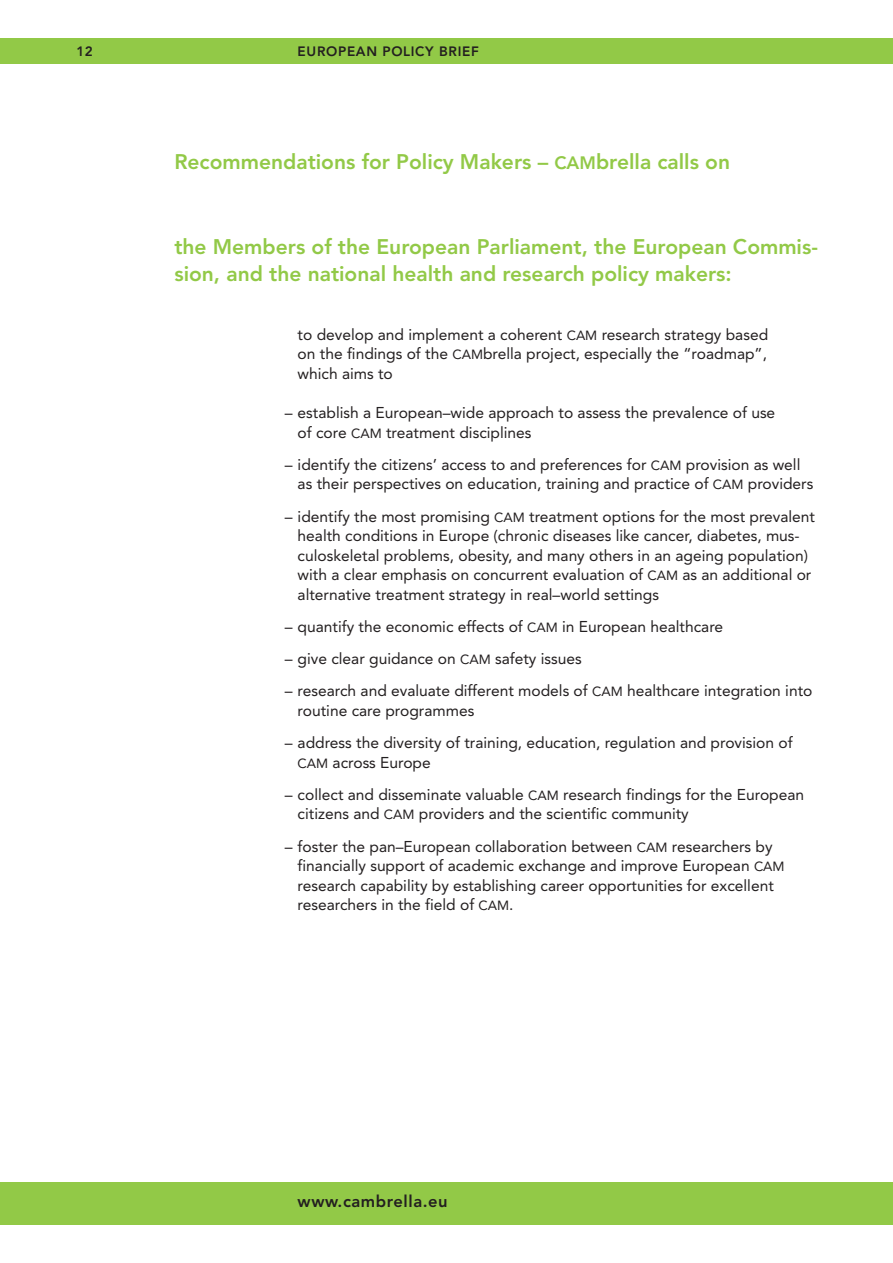
<style>
.page{position:relative;width:893px;height:1263px;background:#fff}
.page>*{position:absolute;margin:0;border:0;box-sizing:border-box;transform-origin:0 0}
.t1{font:800 21px/27px "Avenir";color:#92c947}
.t2{font:800 16.5px "Avenir";letter-spacing:.035em;color:#231f20}
.t3{font:15.6px/19.5px "Avenir";color:#231f20}
.t4{font:800 13.5px "Avenir";letter-spacing:.05em;color:#231f20}
.s1{font-size:17.85px}
.s2{font-size:13.2px}
</style>
<div class="page">
<div style="left:0;top:38px;width:893px;height:26px;background:#92c947"></div>
<div style="left:0;top:1182px;width:893px;height:43px;background:#92c947"></div>
<p class="t4" style="left:77px;top:46px;width:18px">12</p>
<p class="t4" style="left:298px;top:46px;width:183px">EUROPEAN POLICY BRIEF</p>
<h1 class="t1" style="left:174px;top:150px;width:557px">Recommendations for Policy Makers – <span class="s1">CAM</span>brella calls on</h1>
<h1 class="t1" style="left:174px;top:235px;width:645px">the Members of the European Parliament, the European Commis&shy;sion, and the national health and research policy makers:</h1>
<p class="t3" style="left:298px;top:326px;width:472px;text-align:justify">to develop and implement a coherent <span class="s2">CAM</span> research strategy based on the findings of the <span class="s2">CAM</span>brella project, especially the “roadmap”, which aims to</p>
<p class="t3" style="left:298px;top:404px;width:479px;text-indent:-13px">– establish a European–wide approach to assess the prevalence of use of core <span class="s2">CAM</span> treatment disciplines</p>
<p class="t3" style="left:298px;top:456px;width:517px;text-indent:-13px">– identify the citizens’ access to and preferences for <span class="s2">CAM</span> provision as well as their perspectives on education, training and practice of <span class="s2">CAM</span> providers</p>
<p class="t3" style="left:298px;top:508px;width:519px;text-indent:-13px">– identify the most promising <span class="s2">CAM</span> treatment options for the most prevalent health conditions in Europe (chronic diseases like cancer, diabetes, mus&shy;culoskeletal problems, obesity, and many others in an ageing population) with a clear emphasis on concurrent evaluation of <span class="s2">CAM</span> as an additional or alternative treatment strategy in real–world settings</p>
<p class="t3" style="left:285px;top:618px;width:440px">– quantify the economic effects of <span class="s2">CAM</span> in European healthcare</p>
<p class="t3" style="left:285px;top:650px;width:298px">– give clear guidance on <span class="s2">CAM</span> safety issues</p>
<p class="t3" style="left:298px;top:682px;width:516px;text-indent:-13px">– research and evaluate different models of <span class="s2">CAM</span> healthcare integration into routine care programmes</p>
<p class="t3" style="left:298px;top:734px;width:496px;text-indent:-13px">– address the diversity of training, education, regulation and provision of<br><span class="s2">CAM</span> across Europe</p>
<p class="t3" style="left:298px;top:786px;width:508px;text-indent:-13px">– collect and disseminate valuable <span class="s2">CAM</span> research findings for the European citizens and <span class="s2">CAM</span> providers and the scientific community</p>
<p class="t3" style="left:298px;top:838px;width:488px;text-indent:-13px">– foster the pan–European collaboration between <span class="s2">CAM</span> researchers by financially support of academic exchange and improve European <span class="s2">CAM </span>research capability by establishing career opportunities for excellent researchers in the field of <span class="s2">CAM</span>.</p>
<p class="t2" style="left:298px;top:1195px;width:152px">www.cambrella.eu</p>
</div>
